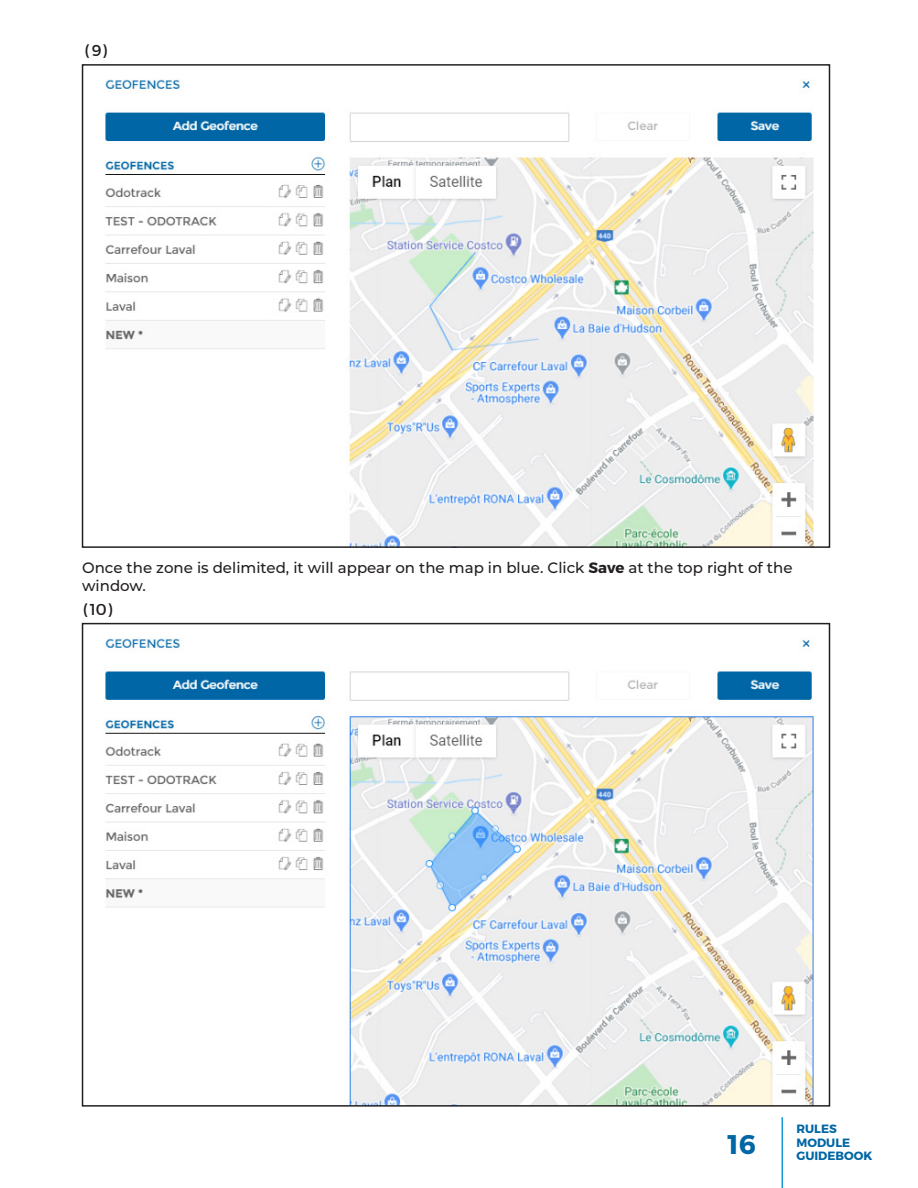
<style>
.page{position:relative;width:918px;height:1188px;background:#fff}
.page>*{position:absolute;margin:0;border:0;box-sizing:border-box;transform-origin:0 0}
.t1{font:700 27px "Montserrat";color:#0166a5}
.t2{font:15.75px "Montserrat";color:#231f20}
.t3{font:500 15px/18px "Montserrat";color:#231f20}
.t4{font:700 12px/13.5px "Montserrat";color:#0166a5}
.s1{font-weight:700}
</style>
<div class="page">
<hr style="left:782px;top:1117px;width:1px;height:71px;background:#1898d6">
<img style="left:105px;top:79px;width:709px;height:466px">
<div style="left:82px;top:64px;width:748px;height:484px;border:2px solid #231f20"></div>
<img style="left:105px;top:638px;width:709px;height:466px">
<div style="left:82px;top:623px;width:748px;height:484px;border:2px solid #231f20"></div>
<p class="t2" style="left:85px;top:41px;width:24px">(9)</p>
<p class="t3" style="left:82px;top:558px;width:712px">Once the zone is delimited, it will appear on the map in blue. Click <span class="s1">Save</span> at the top right of the window.</p>
<p class="t2" style="left:83px;top:600px;width:31px">(10)</p>
<h1 class="t1" style="left:728px;top:1127px;width:30px">16</h1>
<p class="t4" style="left:796px;top:1122px;width:77px">RULES<br>MODULE<br>GUIDEBOOK</p>
</div>
